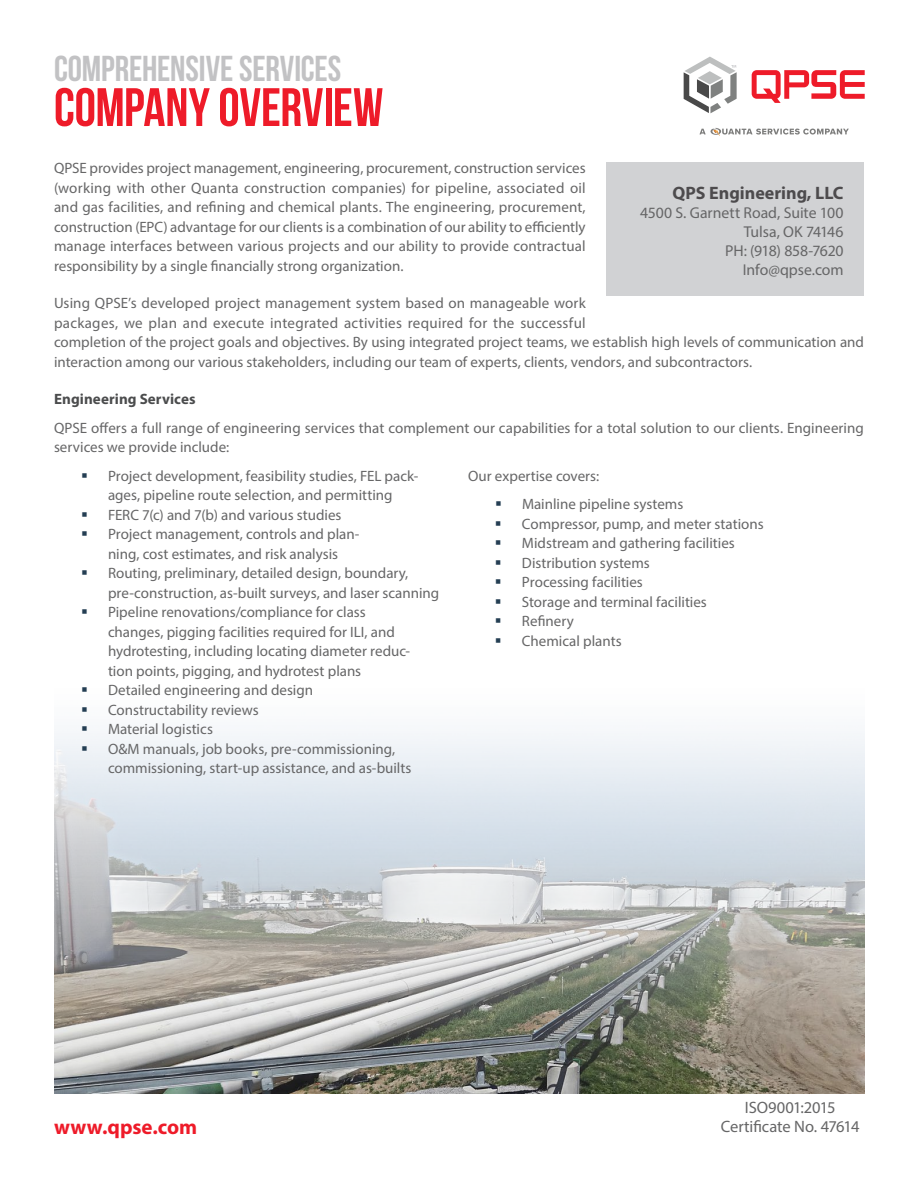
<style>
.page{position:relative;width:918px;height:1188px;background:#fff}
.page>*{position:absolute;margin:0;border:0;box-sizing:border-box;transform-origin:0 0}
.t1{font:54px "Bebas Neue";letter-spacing:-.005em;color:#ee1b29}
.t2{font:36px "Bebas Neue";letter-spacing:-.005em;color:#c2c2c4}
.t3{font:700 21px "Myriad Pro";color:#ee1b29}
.t4{font:700 18px "Myriad Pro";color:#4d4b4d}
.t5{font:16.5px/19.8px "Myriad Pro";letter-spacing:-.01em;color:#666667;text-align:center}
.t6{font:15.75px/18.9px "Myriad Pro";letter-spacing:-.005em;color:#666667;text-align:right}
.t7{font:15px/19.5px "Myriad Pro";color:#666667}
.t8{font:700 15px "Myriad Pro";letter-spacing:.005em;color:#4b4c4d}
</style>
<div class="page">
<img style="left:55px;top:731px;width:810px;height:363px">
<svg style="left:752px;top:70px;width:113px;height:33px"></svg>
<svg style="left:684px;top:57px;width:53px;height:56px"></svg>
<svg style="left:699px;top:128px;width:150px;height:8px"></svg>
<div style="left:606px;top:162px;width:258px;height:133px;background:#d1d2d4"></div>
<svg style="left:82px;top:746px;width:5px;height:4px"></svg>
<h2 class="t2" style="left:54px;top:49px;width:289px">COMPREHENSIVE SERVICES</h2>
<h1 class="t1" style="left:54px;top:78px;width:331px">COMPANY OVERVIEW</h1>
<p class="t7" style="left:54px;top:158px;width:533px;text-align:justify">QPSE provides project management, engineering, procurement, construction services (working with other Quanta construction companies) for pipeline, associated oil and gas facilities, and refining and chemical plants. The engineering, procurement, construction (EPC) advantage for our clients is a combination of our ability to efficiently manage interfaces between various projects and our ability to provide contractual responsibility by a single financially strong organization.</p>
<p class="t7" style="left:54px;top:293px;width:812px">Using QPSE’s developed project management system based on manageable work<br>packages, we plan and execute integrated activities required for the successful<br>completion of the project goals and objectives. By using integrated project teams, we establish high levels of communication and interaction among our various stakeholders, including our team of experts, clients, vendors, and subcontractors.</p>
<p class="t8" style="left:54px;top:389px;width:143px">Engineering Services</p>
<p class="t7" style="left:54px;top:418px;width:812px">QPSE offers a full range of engineering services that complement our capabilities for a total solution to our clients. Engineering services we provide include:</p>
<p class="t7" style="left:108px;top:466px;width:333px">Project development, feasibility studies, FEL pack&shy;ages, pipeline route selection, and permitting<br>FERC 7(c) and 7(b) and various studies<br>Project management, controls and plan-<br>ning, cost estimates, and risk analysis<br>Routing, preliminary, detailed design, boundary, pre-construction, as-built surveys, and laser scanning Pipeline renovations/compliance for class<br>changes, pigging facilities required for ILI, and hydrotesting, including locating diameter reduc-<br>tion points, pigging, and hydrotest plans<br>Detailed engineering and design<br>Constructability reviews<br>Material logistics<br>O&amp;M manuals, job books, pre-commissioning, commissioning, start-up assistance, and as-builts</p>
<p class="t7" style="left:522px;top:461px;width:163px;line-height:28.5px;text-indent:-54px">Our expertise covers:<br>Mainline pipeline systems</p>
<p class="t4" style="left:672px;top:182px;width:173px">QPS Engineering, LLC</p>
<p class="t6" style="left:640px;top:203px;width:205px">4500 S. Garnett Road, Suite 100<br>Tulsa, OK 74146<br>PH: (918) 858-7620<br>Info@qpse.com</p>
<p class="t7" style="left:522px;top:514px;width:243px">Compressor, pump, and meter stations<br>Midstream and gathering facilities<br>Distribution systems<br>Processing facilities<br>Storage and terminal facilities<br>Refinery<br>Chemical plants</p>
<h3 class="t3" style="left:54px;top:1113px;width:145px">www.qpse.com</h3>
<p class="t5" style="left:721px;top:1097px;width:140px">ISO9001:2015<br>Certificate No. 47614</p>
</div>
